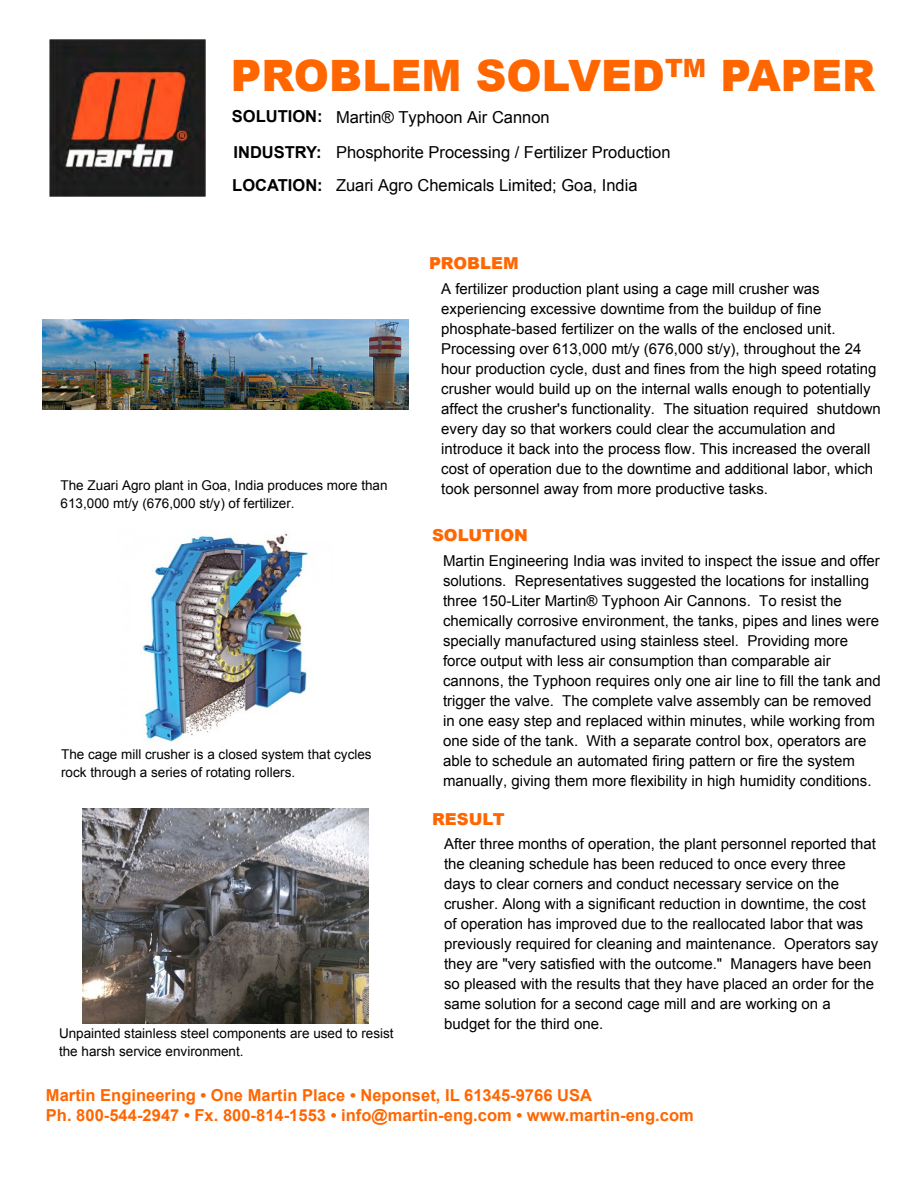
<style>
.page{position:relative;width:918px;height:1188px;background:#fff}
.page>*{position:absolute;margin:0;border:0;box-sizing:border-box;transform-origin:0 0}
.t1{font:900 43.2px "Arial";color:#f60}
.t2{font:700 16.5px/19.8px "Arial";color:#f60}
.t3{font:16.5px/34px "Arial";color:#000}
.t4{font:700 16.5px/35.5px "Arial";color:#000}
.t5{font:900 16.5px "Arial";color:#f60}
.t6{font:15px/20px "Arial";color:#000}
.t7{font:13.5px/18px "Arial";color:#000}
</style>
<div class="page">
<img style="left:49px;top:40px;width:156px;height:156px">
<img style="left:42px;top:320px;width:367px;height:90px">
<img style="left:142px;top:532px;width:168px;height:210px">
<img style="left:82px;top:809px;width:287px;height:214px">
<h1 class="t1" style="left:231px;top:44px;width:646px">PROBLEM SOLVED<sup>TM</sup> PAPER</h1>
<p class="t4" style="left:232px;top:99px;width:92px">SOLUTION:<br>INDUSTRY:</p>
<p class="t3" style="left:336px;top:100px;width:336px">Martin® Typhoon Air Cannon<br>Phosphorite Processing / Fertilizer Production<br>Zuari Agro Chemicals Limited; Goa, India</p>
<p class="t4" style="left:232px;top:168px;width:92px">LOCATION:</p>
<p class="t7" style="left:61px;top:476px;width:329px">The Zuari Agro plant in Goa, India produces more than<br>613,000 mt/y (676,000 st/y) of fertilizer.</p>
<p class="t7" style="left:61px;top:745px;width:312px">The cage mill crusher is a closed system that cycles rock through a series of rotating rollers.</p>
<p class="t7" style="left:59px;top:1024px;width:336px">Unpainted stainless steel components are used to resist the harsh service environment.</p>
<p class="t5" style="left:429px;top:251px;width:91px">PROBLEM</p>
<p class="t6" style="left:441px;top:279px;width:441px">A fertilizer production plant using a cage mill crusher was experiencing excessive downtime from the buildup of fine phosphate-based fertilizer on the walls of the enclosed unit.<br>Processing over 613,000 mt/y (676,000 st/y), throughout the 24 hour production cycle, dust and fines from the high speed rotating crusher would build up on the internal walls enough to potentially affect the crusher's functionality. The situation required shutdown every day so that workers could clear the accumulation and introduce it back into the process flow. This increased the overall cost of operation due to the downtime and additional labor, which took personnel away from more productive tasks.</p>
<p class="t5" style="left:432px;top:523px;width:98px">SOLUTION</p>
<p class="t6" style="left:443px;top:551px;width:439px">Martin Engineering India was invited to inspect the issue and offer solutions. Representatives suggested the locations for installing three 150-Liter Martin® Typhoon Air Cannons. To resist the chemically corrosive environment, the tanks, pipes and lines were specially manufactured using stainless steel. Providing more force output with less air consumption than comparable air cannons, the Typhoon requires only one air line to fill the tank and trigger the valve. The complete valve assembly can be removed in one easy step and replaced within minutes, while working from one side of the tank. With a separate control box, operators are able to schedule an automated firing pattern or fire the system manually, giving them more flexibility in high humidity conditions.</p>
<p class="t5" style="left:432px;top:807px;width:74px">RESULT</p>
<p class="t6" style="left:444px;top:834px;width:436px">After three months of operation, the plant personnel reported that the cleaning schedule has been reduced to once every three days to clear corners and conduct necessary service on the crusher. Along with a significant reduction in downtime, the cost of operation has improved due to the reallocated labor that was previously required for cleaning and maintenance. Operators say they are "very satisfied with the outcome." Managers have been so pleased with the results that they have placed an order for the same solution for a second cage mill and are working on a budget for the third one.</p>
<p class="t2" style="left:46px;top:1086px;width:649px">Martin Engineering • One Martin Place • Neponset, IL 61345-9766 USA<br>Ph. 800-544-2947 • Fx. 800-814-1553 • info@martin-eng.com • www.martin-eng.com</p>
</div>
